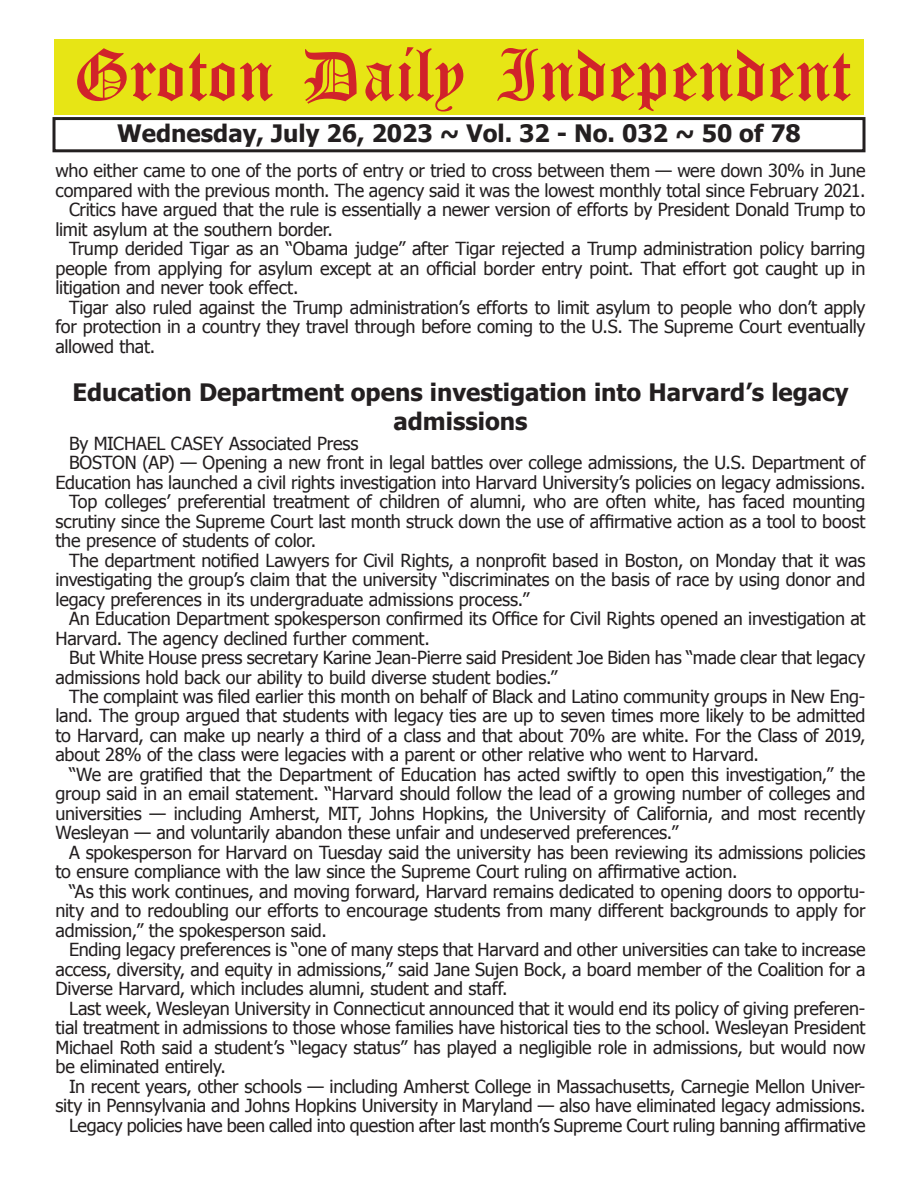
<style>
.page{position:relative;width:918px;height:1188px;background:#fff}
.page>*{position:absolute;margin:0;border:0;box-sizing:border-box;transform-origin:0 0}
.t1{font:54px "Old English Five";color:#d1232a}
.t2{font:700 24px/28.8px "Tahoma";color:#231f20;text-align:center}
.t3{font:18px "Tahoma";letter-spacing:-.01em;color:#231f20}
</style>
<div class="page">
<div style="left:52px;top:117px;width:814px;height:35px;border:3px solid #231f20"></div>
<div style="left:54px;top:40px;width:810px;height:75px;background:#e7e515"></div>
<h1 class="t1" style="left:73px;top:50px;width:779px">Groton Daily Independent</h1>
<h2 class="t2" style="left:117px;top:117px;width:685px">Wednesday, July 26, 2023 ~ Vol. 32 - No. 032 ~ 50 of 78</h2>
<p class="t3" style="left:56px;top:159px;width:812px">who either came to one of the ports of entry or tried to cross between them — were down 30% in June</p>
<p class="t3" style="left:56px;top:178px;width:812px">compared with the previous month. The agency said it was the lowest monthly total since February 2021.</p>
<p class="t3" style="left:69px;top:198px;width:798px">Critics have argued that the rule is essentially a newer version of efforts by President Donald Trump to</p>
<p class="t3" style="left:56px;top:217px;width:279px">limit asylum at the southern border.</p>
<p class="t3" style="left:69px;top:237px;width:798px">Trump derided Tigar as an “Obama judge” after Tigar rejected a Trump administration policy barring</p>
<p class="t3" style="left:56px;top:256px;width:811px">people from applying for asylum except at an official border entry point. That effort got caught up in</p>
<p class="t3" style="left:56px;top:276px;width:245px">litigation and never took effect.</p>
<p class="t3" style="left:69px;top:295px;width:798px">Tigar also ruled against the Trump administration’s efforts to limit asylum to people who don’t apply</p>
<p class="t3" style="left:56px;top:315px;width:812px">for protection in a country they travel through before coming to the U.S. The Supreme Court eventually</p>
<p class="t3" style="left:56px;top:334px;width:101px">allowed that.</p>
<h2 class="t2" style="left:72px;top:377px;width:778px">Education Department opens investigation into Harvard’s legacy admissions</h2>
<p class="t3" style="left:69px;top:431px;width:291px">By MICHAEL CASEY Associated Press</p>
<p class="t3" style="left:69px;top:450px;width:798px">BOSTON (AP) — Opening a new front in legal battles over college admissions, the U.S. Department of</p>
<p class="t3" style="left:56px;top:470px;width:812px">Education has launched a civil rights investigation into Harvard University’s policies on legacy admissions.</p>
<p class="t3" style="left:69px;top:489px;width:798px">Top colleges’ preferential treatment of children of alumni, who are often white, has faced mounting</p>
<p class="t3" style="left:56px;top:509px;width:811px">scrutiny since the Supreme Court last month struck down the use of affirmative action as a tool to boost</p>
<p class="t3" style="left:56px;top:528px;width:262px">the presence of students of color.</p>
<p class="t3" style="left:69px;top:548px;width:798px">The department notified Lawyers for Civil Rights, a nonprofit based in Boston, on Monday that it was</p>
<p class="t3" style="left:56px;top:567px;width:811px">investigating the group’s claim that the university “discriminates on the basis of race by using donor and</p>
<p class="t3" style="left:56px;top:587px;width:475px">legacy preferences in its undergraduate admissions process.”</p>
<p class="t3" style="left:69px;top:606px;width:798px">An Education Department spokesperson confirmed its Office for Civil Rights opened an investigation at</p>
<p class="t3" style="left:56px;top:626px;width:376px">Harvard. The agency declined further comment.</p>
<p class="t3" style="left:69px;top:645px;width:798px">But White House press secretary Karine Jean-Pierre said President Joe Biden has “made clear that legacy</p>
<p class="t3" style="left:56px;top:665px;width:504px">admissions hold back our ability to build diverse student bodies.”</p>
<p class="t3" style="left:69px;top:684px;width:798px">The complaint was filed earlier this month on behalf of Black and Latino community groups in New Eng-</p>
<p class="t3" style="left:56px;top:704px;width:812px">land. The group argued that students with legacy ties are up to seven times more likely to be admitted</p>
<p class="t3" style="left:56px;top:723px;width:812px">to Harvard, can make up nearly a third of a class and that about 70% are white. For the Class of 2019,</p>
<p class="t3" style="left:56px;top:743px;width:705px">about 28% of the class were legacies with a parent or other relative who went to Harvard.</p>
<p class="t3" style="left:69px;top:762px;width:798px">“We are gratified that the Department of Education has acted swiftly to open this investigation,” the</p>
<p class="t3" style="left:56px;top:782px;width:812px">group said in an email statement. “Harvard should follow the lead of a growing number of colleges and</p>
<p class="t3" style="left:56px;top:801px;width:812px">universities — including Amherst, MIT, Johns Hopkins, the University of California, and most recently</p>
<p class="t3" style="left:56px;top:821px;width:624px">Wesleyan — and voluntarily abandon these unfair and undeserved preferences.”</p>
<p class="t3" style="left:69px;top:840px;width:798px">A spokesperson for Harvard on Tuesday said the university has been reviewing its admissions policies</p>
<p class="t3" style="left:56px;top:860px;width:683px">to ensure compliance with the law since the Supreme Court ruling on affirmative action.</p>
<p class="t3" style="left:69px;top:879px;width:798px">“As this work continues, and moving forward, Harvard remains dedicated to opening doors to opportu-</p>
<p class="t3" style="left:56px;top:899px;width:812px">nity and to redoubling our efforts to encourage students from many different backgrounds to apply for</p>
<p class="t3" style="left:56px;top:918px;width:273px">admission,” the spokesperson said.</p>
<p class="t3" style="left:69px;top:938px;width:798px">Ending legacy preferences is “one of many steps that Harvard and other universities can take to increase</p>
<p class="t3" style="left:56px;top:957px;width:812px">access, diversity, and equity in admissions,” said Jane Sujen Bock, a board member of the Coalition for a</p>
<p class="t3" style="left:56px;top:977px;width:454px">Diverse Harvard, which includes alumni, student and staff.</p>
<p class="t3" style="left:69px;top:996px;width:798px">Last week, Wesleyan University in Connecticut announced that it would end its policy of giving preferen-</p>
<p class="t3" style="left:56px;top:1016px;width:812px">tial treatment in admissions to those whose families have historical ties to the school. Wesleyan President</p>
<p class="t3" style="left:56px;top:1035px;width:812px">Michael Roth said a student’s “legacy status” has played a negligible role in admissions, but would now</p>
<p class="t3" style="left:56px;top:1055px;width:172px">be eliminated entirely.</p>
<p class="t3" style="left:69px;top:1074px;width:798px">In recent years, other schools — including Amherst College in Massachusetts, Carnegie Mellon Univer-</p>
<p class="t3" style="left:56px;top:1094px;width:812px">sity in Pennsylvania and Johns Hopkins University in Maryland — also have eliminated legacy admissions.</p>
<p class="t3" style="left:69px;top:1113px;width:798px">Legacy policies have been called into question after last month’s Supreme Court ruling banning affirmative</p>
</div>
